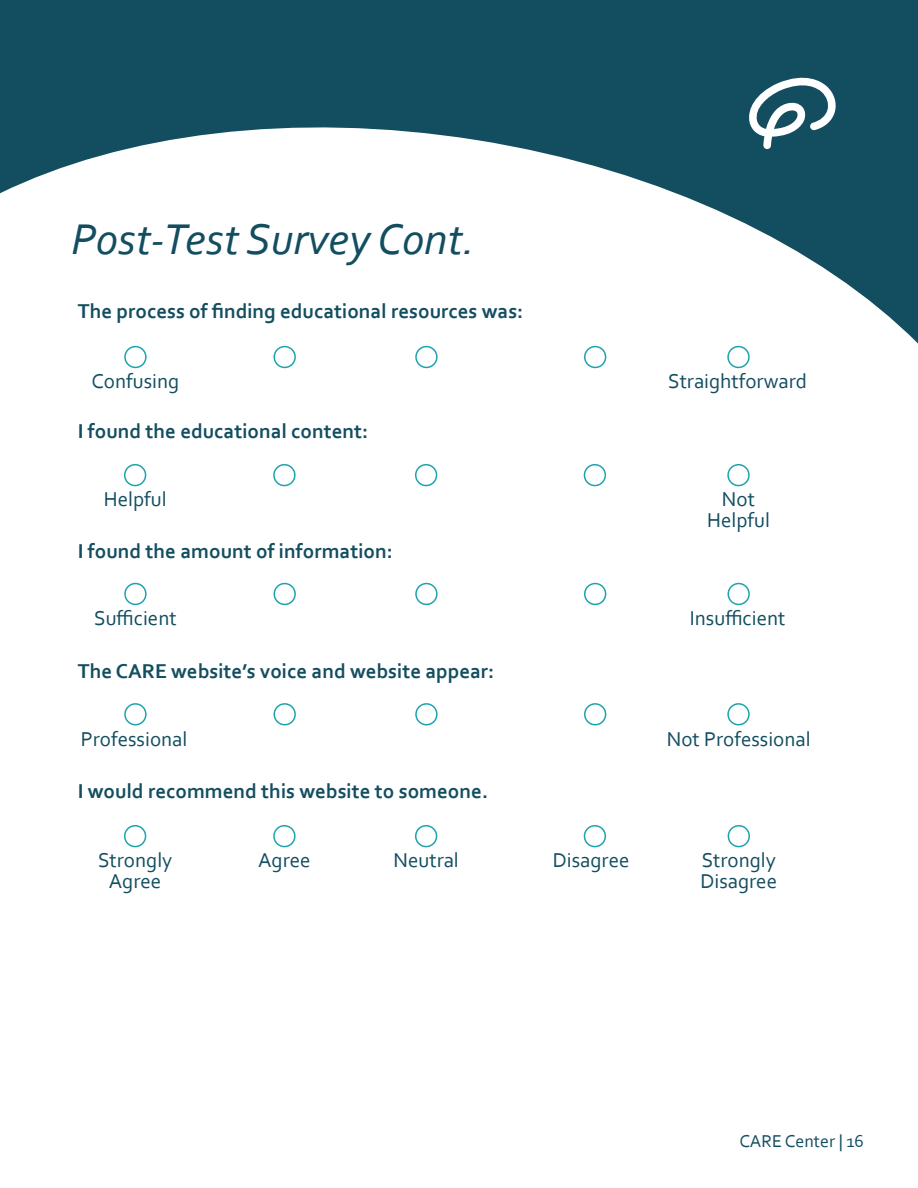
<style>
.page{position:relative;width:918px;height:1188px;background:#fff}
.page>*{position:absolute;margin:0;border:0;box-sizing:border-box;transform-origin:0 0}
.t1{font:italic 45px "Corbel";color:#134e60}
.t2{font:700 21px "Corbel";color:#134e60}
.t3{font:21px/21px "Corbel";color:#134e60;text-align:center}
.t4{font:18px "Corbel";color:#134e60}
</style>
<div class="page">
<div style="left:124px;top:346px;width:23px;height:22px;border:2px solid #1da3ad;border-radius:50%"></div>
<div style="left:274px;top:346px;width:22px;height:22px;border:2px solid #1da3ad;border-radius:50%"></div>
<div style="left:584px;top:346px;width:22px;height:22px;border:2px solid #1da3ad;border-radius:50%"></div>
<div style="left:415px;top:346px;width:23px;height:22px;border:2px solid #1da3ad;border-radius:50%"></div>
<div style="left:124px;top:464px;width:22px;height:22px;border:2px solid #1da3ad;border-radius:50%"></div>
<div style="left:273px;top:464px;width:23px;height:22px;border:2px solid #1da3ad;border-radius:50%"></div>
<div style="left:584px;top:464px;width:22px;height:22px;border:2px solid #1da3ad;border-radius:50%"></div>
<div style="left:415px;top:464px;width:22px;height:22px;border:2px solid #1da3ad;border-radius:50%"></div>
<div style="left:124px;top:583px;width:23px;height:22px;border:2px solid #1da3ad;border-radius:50%"></div>
<div style="left:274px;top:583px;width:22px;height:22px;border:2px solid #1da3ad;border-radius:50%"></div>
<div style="left:584px;top:583px;width:22px;height:22px;border:2px solid #1da3ad;border-radius:50%"></div>
<div style="left:415px;top:583px;width:23px;height:22px;border:2px solid #1da3ad;border-radius:50%"></div>
<div style="left:124px;top:703px;width:23px;height:22px;border:2px solid #1da3ad;border-radius:50%"></div>
<div style="left:274px;top:703px;width:22px;height:22px;border:2px solid #1da3ad;border-radius:50%"></div>
<div style="left:584px;top:703px;width:22px;height:22px;border:2px solid #1da3ad;border-radius:50%"></div>
<div style="left:415px;top:703px;width:23px;height:22px;border:2px solid #1da3ad;border-radius:50%"></div>
<div style="left:124px;top:825px;width:22px;height:22px;border:2px solid #1da3ad;border-radius:50%"></div>
<div style="left:273px;top:825px;width:23px;height:22px;border:2px solid #1da3ad;border-radius:50%"></div>
<div style="left:584px;top:825px;width:22px;height:22px;border:2px solid #1da3ad;border-radius:50%"></div>
<div style="left:415px;top:825px;width:22px;height:22px;border:2px solid #1da3ad;border-radius:50%"></div>
<div style="left:727px;top:346px;width:23px;height:22px;border:2px solid #1da3ad;border-radius:50%"></div>
<div style="left:727px;top:464px;width:23px;height:22px;border:2px solid #1da3ad;border-radius:50%"></div>
<div style="left:727px;top:583px;width:23px;height:22px;border:2px solid #1da3ad;border-radius:50%"></div>
<div style="left:727px;top:703px;width:23px;height:22px;border:2px solid #1da3ad;border-radius:50%"></div>
<div style="left:728px;top:825px;width:22px;height:22px;border:2px solid #1da3ad;border-radius:50%"></div>
<svg style="left:0;top:0;width:917px;height:343px;fill:#134e60"></svg>
<svg style="left:749px;top:78px;width:87px;height:71px"></svg>
<svg style="left:917px;top:0;width:1px;height:344px"></svg>
<h3 class="t1" style="left:71px;top:211px;width:405px">Post-Test Survey Cont.</h3>
<p class="t2" style="left:78px;top:298px;width:447px">The process of finding educational resources was:</p>
<p class="t3" style="left:92px;top:370px;width:89px">Confusing</p>
<p class="t2" style="left:78px;top:418px;width:292px">I found the educational content:</p>
<p class="t3" style="left:104px;top:488px;width:64px">Helpful</p>
<p class="t2" style="left:78px;top:538px;width:317px">I found the amount of information:</p>
<p class="t3" style="left:94px;top:607px;width:84px">Sufficient</p>
<p class="t2" style="left:78px;top:658px;width:418px">The CARE website’s voice and website appear:</p>
<p class="t3" style="left:81px;top:728px;width:108px">Professional</p>
<p class="t2" style="left:78px;top:778px;width:412px">I would recommend this website to someone.</p>
<p class="t3" style="left:98px;top:849px;width:76px">Strongly<br>Agree</p>
<p class="t3" style="left:258px;top:849px;width:54px">Agree</p>
<p class="t3" style="left:393px;top:849px;width:67px">Neutral</p>
<p class="t3" style="left:553px;top:849px;width:78px">Disagree</p>
<p class="t3" style="left:668px;top:370px;width:141px">Straightforward</p>
<p class="t3" style="left:722px;top:488px;width:35px">Not</p>
<p class="t3" style="left:707px;top:509px;width:64px">Helpful</p>
<p class="t3" style="left:690px;top:607px;width:97px">Insufficient</p>
<p class="t3" style="left:667px;top:728px;width:145px">Not Professional</p>
<p class="t3" style="left:700px;top:849px;width:78px;text-align:left">Strongly<br>Disagree</p>
<p class="t4" style="left:739px;top:1130px;width:126px">CARE Center | 16</p>
</div>
